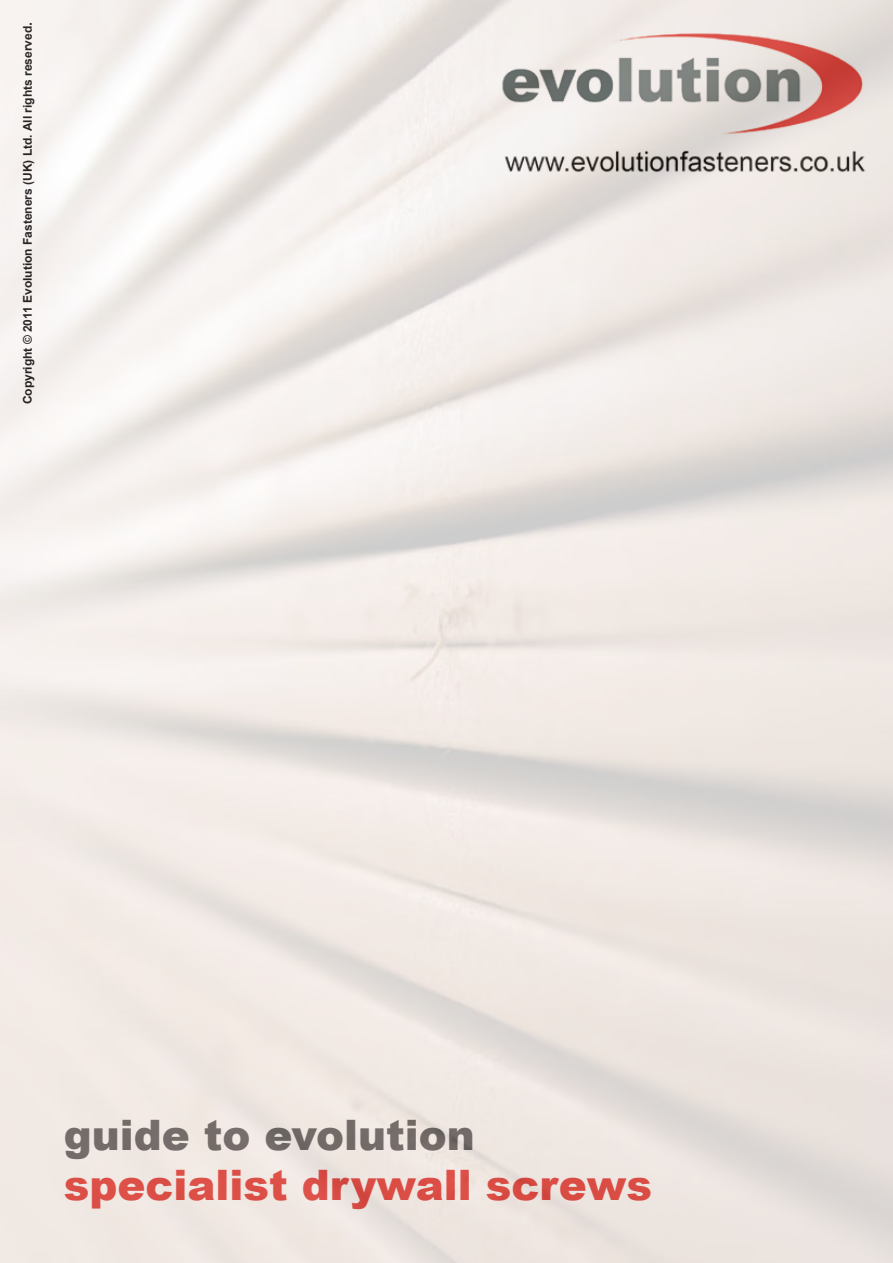
<style>
.page{position:relative;width:893px;height:1263px;background:#fff}
.page>*{position:absolute;margin:0;border:0;box-sizing:border-box;transform-origin:0 0}
.t1{font:900 42px "Arial";color:#e6413d}
.t2{font:900 42px "Arial";color:#636467}
.t3{font:700 12px "Arial";color:#000}
.s1{font-family:"Myriad Pro";font-weight:400;font-size:18px}
</style>
<div class="page">
<img style="left:0;top:0;width:893px;height:1263px">
<p class="t3" style="left:20px;top:404px;width:384px;rotate:-90deg">Copyright © 2011 Evolution Fasteners (UK) Ltd. All rights reserved<span class="s1">.</span></p>
<h1 class="t2" style="left:64px;top:1104px;width:412px">guide to evolution</h1>
<h1 class="t1" style="left:64px;top:1155px;width:590px">specialist drywall screws</h1>
</div>
